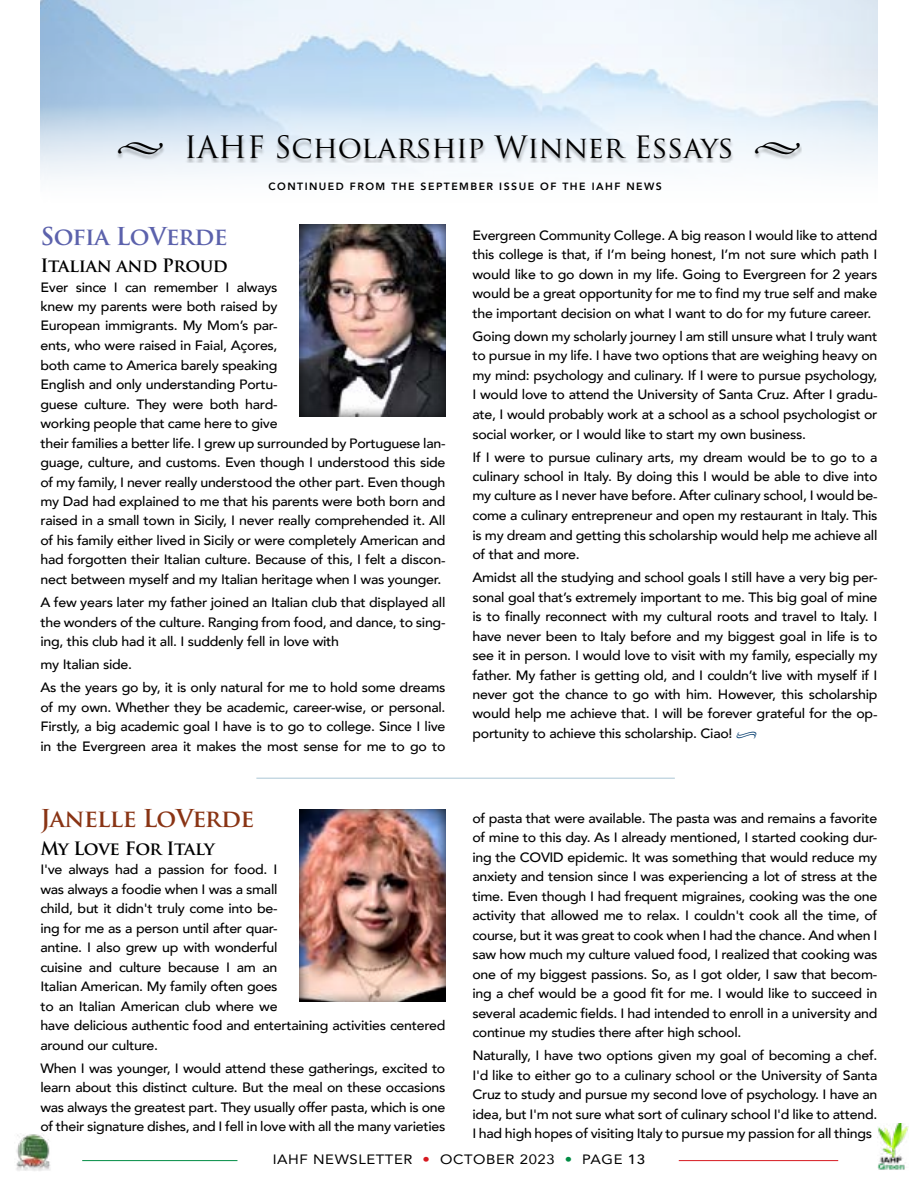
<style>
.page{position:relative;width:918px;height:1188px;background:#fff}
.page>*{position:absolute;margin:0;border:0;box-sizing:border-box;transform-origin:0 0}
.t1{font:30px "Trajan Pro";color:#000}
.t2{font:700 24px "Trajan Pro";letter-spacing:-.02em;color:#893414}
.t3{font:700 24px "Trajan Pro";letter-spacing:-.025em;color:#5c62ac}
.t4{font:700 18px "Trajan Pro";letter-spacing:-.02em;color:#000}
.t5{font:500 13.5px/19.5px "Avenir";letter-spacing:-.02em;color:#000;text-align:justify;scale:1.05 1}
.t6{font:13.5px "Avenir";letter-spacing:.04em;color:#000;scale:1.1 1}
.t7{font:800 10.5px "Avenir";letter-spacing:.14em;color:#000}
.s1{font-family:"Minion Pro";font-style:italic}
.s2{font-family:"Minion Pro";font-weight:400;font-style:italic;color:#003a6d}
.s3{color:#d71920}
.s4{color:#008c44}
.s5{font-weight:500}
</style>
<div class="page">
<div style="left:286px;top:214px;width:172px;height:203px;background:#000;opacity:.75"></div>
<img style="left:40px;top:0;width:838px;height:179px">
<div style="left:117px;top:138px;width:685px;height:25px;background:#000;opacity:.25"></div>
<div style="left:286px;top:799px;width:172px;height:203px;background:#000;opacity:.75"></div>
<hr style="left:256px;top:778px;width:419px;height:1px;background:#b4cdda">
<img style="left:877px;top:1124px;width:32px;height:46px">
<hr style="left:82px;top:1160px;width:155px;height:1px;background:#008c44">
<hr style="left:679px;top:1160px;width:159px;height:1px;background:#d71920">
<img style="left:16px;top:1134px;width:35px;height:37px">
<h1 class="t1" style="left:116px;top:128px;width:687px"><span class="s1">•</span> IAHF Scholarship Winner Essays <span class="s1">•</span></h1>
<p class="t7" style="left:268px;top:178px;width:395px">CONTINUED FROM THE SEPTEMBER ISSUE OF THE IAHF NEWS</p>
<h2 class="t3" style="left:40px;top:221px;width:189px">Sofia LoVerde</h2>
<h3 class="t4" style="left:40px;top:254px;width:189px">Italian and Proud</h3>
<p class="t5" style="left:40px;top:276px;width:387px;text-align:left">Ever since I can remember I always<br>knew my parents were both raised by<br>European immigrants. My Mom’s par-<br>ents, who were raised in Faial, Açores,<br>both came to America barely speaking<br>English and only understanding Portu-<br>guese culture. They were both hard-<br>working people that came here to give<br>their families a better life. I grew up surrounded by Portuguese lan&shy;guage, culture, and customs. Even though I understood this side of my family, I never really understood the other part. Even though my Dad had explained to me that his parents were both born and raised in a small town in Sicily, I never really comprehended it. All of his family either lived in Sicily or were completely American and had forgotten their Italian culture. Because of this, I felt a discon&shy;nect between myself and my Italian heritage when I was younger.</p>
<p class="t5" style="left:40px;top:592px;width:387px">A few years later my father joined an Italian club that displayed all the wonders of the culture. Ranging from food, and dance, to sing&shy;ing, this club had it all. I suddenly fell in love with</p>
<p class="t5" style="left:40px;top:652px;width:387px;line-height:23px">my Italian side.<br>As the years go by, it is only natural for me to hold some dreams</p>
<p class="t5" style="left:40px;top:696px;width:387px">of my own. Whether they be academic, career-wise, or personal.<br>Firstly, a big academic goal I have is to go to college. Since I live in the Evergreen area it makes the most sense for me to go to</p>
<p class="t5" style="left:472px;top:225px;width:387px">Evergreen Community College. A big reason I would like to attend this college is that, if I’m being honest, I’m not sure which path I would like to go down in my life. Going to Evergreen for 2 years would be a great opportunity for me to find my true self and make the important decision on what I want to do for my future career.</p>
<p class="t5" style="left:472px;top:326px;width:387px">Going down my scholarly journey l am still unsure what I truly want to pursue in my life. I have two options that are weighing heavy on my mind: psychology and culinary. If I were to pursue psychology, I would love to attend the University of Santa Cruz. After I gradu&shy;ate, I would probably work at a school as a school psychologist or social worker, or I would like to start my own business.</p>
<p class="t5" style="left:472px;top:446px;width:387px">If I were to pursue culinary arts, my dream would be to go to a culinary school in Italy. By doing this I would be able to dive into my culture as I never have before. After culinary school, I would be&shy;come a culinary entrepreneur and open my restaurant in Italy. This is my dream and getting this scholarship would help me achieve all of that and more.</p>
<p class="t5" style="left:472px;top:567px;width:387px">Amidst all the studying and school goals I still have a very big per&shy;sonal goal that’s extremely important to me. This big goal of mine is to finally reconnect with my cultural roots and travel to Italy. I have never been to Italy before and my biggest goal in life is to see it in person. I would love to visit with my family, especially my father. My father is getting old, and I couldn’t live with myself if I never got the chance to go with him. However, this scholarship would help me achieve that. I will be forever grateful for the op&shy;portunity to achieve this scholarship. Ciao! <span class="s2">•</span></p>
<h2 class="t2" style="left:40px;top:804px;width:215px">Janelle LoVerde</h2>
<h3 class="t4" style="left:40px;top:837px;width:176px">My Love For Italy</h3>
<p class="t5" style="left:40px;top:859px;width:387px;text-align:left">I've always had a passion for food. I<br>was always a foodie when I was a small<br>child, but it didn't truly come into be-<br>ing for me as a person until after quar-<br>antine. I also grew up with wonderful<br>cuisine and culture because I am an<br>Italian American. My family often goes<br>to an Italian American club where we<br>have delicious authentic food and entertaining activities centered around our culture.</p>
<p class="t5" style="left:40px;top:1058px;width:387px">When I was younger, I would attend these gatherings, excited to learn about this distinct culture. But the meal on these occasions was always the greatest part. They usually offer pasta, which is one of their signature dishes, and I fell in love with all the many varieties</p>
<p class="t5" style="left:472px;top:808px;width:387px">of pasta that were available. The pasta was and remains a favorite of mine to this day. As I already mentioned, I started cooking dur&shy;ing the COVID epidemic. It was something that would reduce my anxiety and tension since I was experiencing a lot of stress at the time. Even though I had frequent migraines, cooking was the one activity that allowed me to relax. I couldn't cook all the time, of course, but it was great to cook when I had the chance. And when I saw how much my culture valued food, I realized that cooking was one of my biggest passions. So, as I got older, I saw that becom&shy;ing a chef would be a good fit for me. I would like to succeed in several academic fields. I had intended to enroll in a university and continue my studies there after high school.</p>
<p class="t5" style="left:472px;top:1045px;width:387px">Naturally, I have two options given my goal of becoming a chef.<br>I'd like to either go to a culinary school or the University of Santa Cruz to study and pursue my second love of psychology. I have an idea, but I'm not sure what sort of culinary school I'd like to attend.<br>I had high hopes of visiting Italy to pursue my passion for all things</p>
<p class="t6" style="left:273px;top:1149px;width:340px">IAHF NEWSLETTER <span class="s3">•</span> OCTOBER 2023 <span class="s4">•</span> PAGE <span class="s5">13</span></p>
</div>
